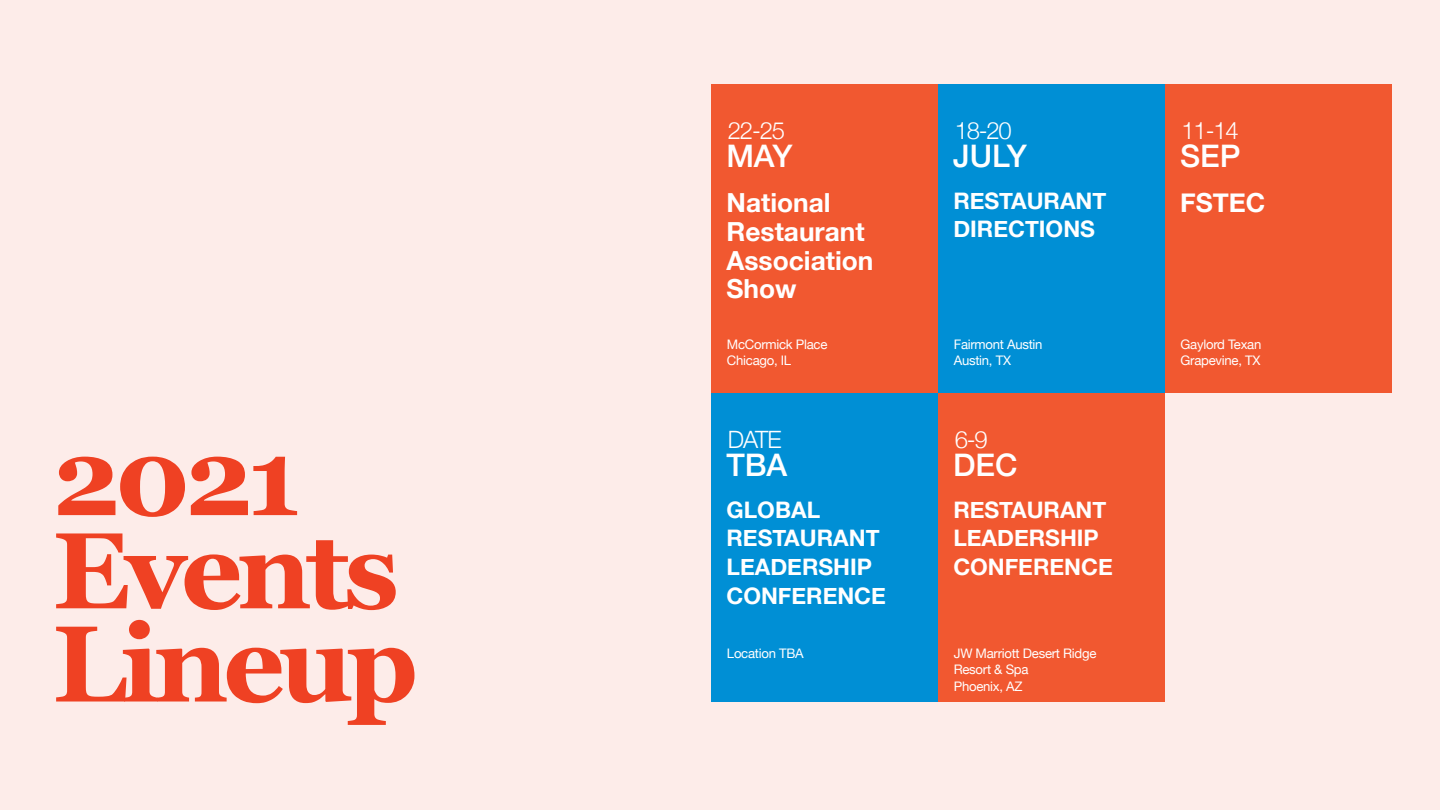
<style>
.page{position:relative;width:1440px;height:810px;background:#fdece9}
.page>*{position:absolute;margin:0;border:0;box-sizing:border-box;transform-origin:0 0}
.t1{font:700 108px/93.2px "Georgia";letter-spacing:-.05em;color:#ef4123}
.t2{font:500 31.05px "Helvetica Neue";color:#fff}
.t3{font:700 26.25px/28.7px "Helvetica Neue";color:#fff}
.t4{font:300 23.92px "Helvetica Neue";letter-spacing:-.05em;color:#fff}
.t5{font:700 22.8px/28.7px "Helvetica Neue";color:#fff}
.t6{font:13.12px/16.7px "Helvetica Neue";letter-spacing:-.02em;color:#fff}
</style>
<div class="page">
<div style="left:711px;top:84px;width:227px;height:309px;background:#f15830"></div>
<div style="left:1165px;top:84px;width:227px;height:309px;background:#f15830"></div>
<div style="left:938px;top:84px;width:227px;height:309px;background:#008fd5"></div>
<div style="left:711px;top:393px;width:227px;height:309px;background:#008fd5"></div>
<div style="left:938px;top:393px;width:227px;height:309px;background:#f15830"></div>
<h1 class="t1" style="left:52px;top:425px;width:367px">2021<br>Events<br>Lineup</h1>
<h3 class="t4" style="left:728px;top:112px;width:59px">22-25</h3>
<h3 class="t4" style="left:955px;top:112px;width:59px">18-20</h3>
<h3 class="t4" style="left:1182px;top:112px;width:59px">11-14</h3>
<h2 class="t2" style="left:726px;top:131px;width:68px">MAY</h2>
<h2 class="t2" style="left:953px;top:131px;width:75px">JULY</h2>
<h2 class="t2" style="left:1180px;top:131px;width:62px">SEP</h2>
<h3 class="t3" style="left:727px;top:189px;width:148px">National<br>Restaurant<br>Association<br>Show</h3>
<h3 class="t5" style="left:953px;top:187px;width:155px">RESTAURANT<br>DIRECTIONS</h3>
<h3 class="t3" style="left:1180px;top:189px;width:87px">FSTEC</h3>
<p class="t6" style="left:727px;top:336px;width:102px">McCormick Place<br>Chicago, IL</p>
<p class="t6" style="left:954px;top:336px;width:90px">Fairmont Austin<br>Austin, TX</p>
<p class="t6" style="left:1181px;top:336px;width:82px">Gaylord Texan<br>Grapevine, TX</p>
<h3 class="t4" style="left:728px;top:420px;width:55px">DATE</h3>
<h3 class="t4" style="left:955px;top:420px;width:35px">6-9</h3>
<h2 class="t2" style="left:726px;top:440px;width:63px">TBA</h2>
<h2 class="t2" style="left:953px;top:440px;width:66px">DEC</h2>
<h3 class="t5" style="left:727px;top:496px;width:161px">GLOBAL<br>RESTAURANT<br>LEADERSHIP<br>CONFERENCE</h3>
<h3 class="t5" style="left:953px;top:496px;width:161px">RESTAURANT<br>LEADERSHIP<br>CONFERENCE</h3>
<p class="t6" style="left:727px;top:645px;width:78px">Location TBA</p>
<p class="t6" style="left:954px;top:645px;width:144px">JW Marriott Desert Ridge<br>Resort &amp; Spa<br>Phoenix, AZ</p>
</div>
